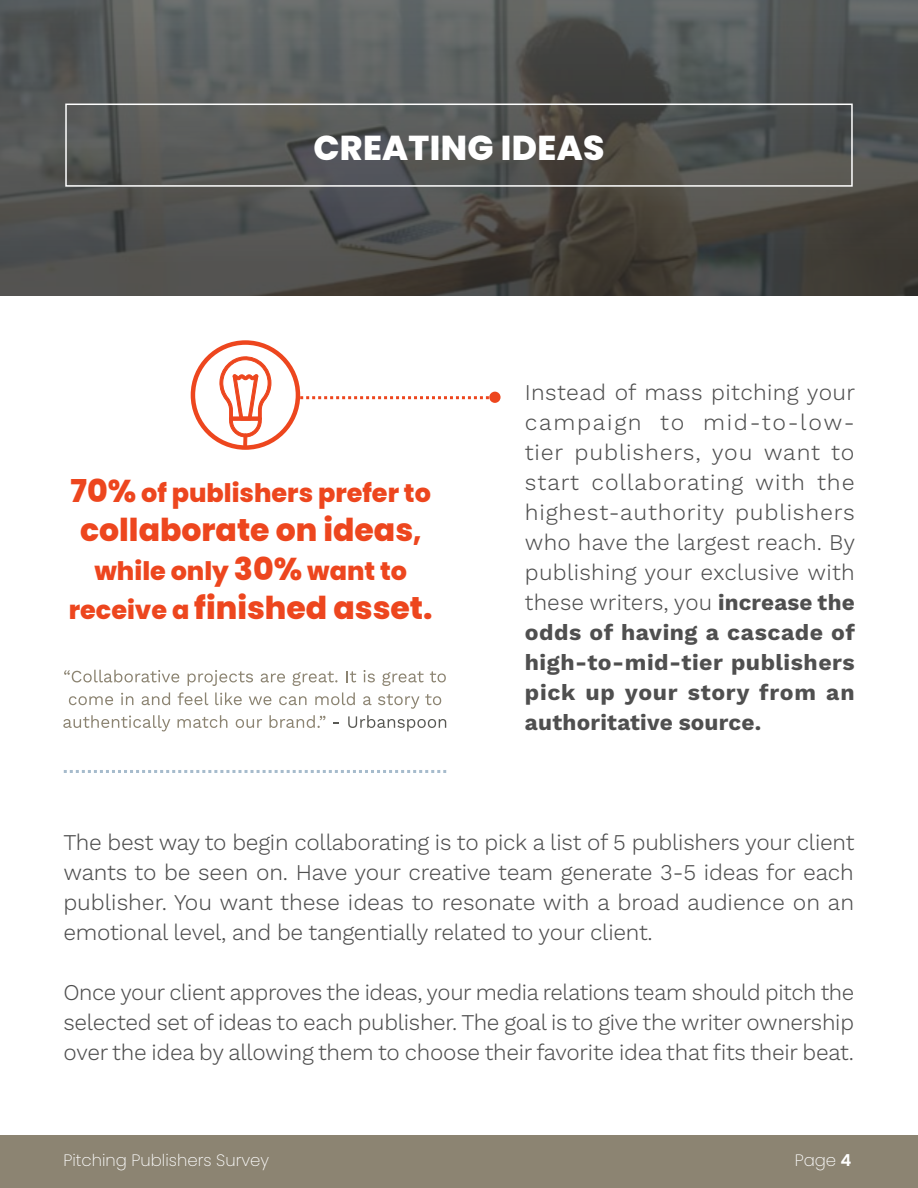
<style>
.page{position:relative;width:918px;height:1188px;background:#fff}
.page>*{position:absolute;margin:0;border:0;box-sizing:border-box;transform-origin:0 0}
.t1{font:800 34.5px "Poppins";letter-spacing:.01em;color:#fff}
.t2{font:800 31.5px "Poppins";color:#ed461e}
.t3{font:800 25.5px "Poppins";color:#ed461e}
.t4{font:300 22.5px/30px "Work Sans";letter-spacing:-.01em;color:#4f4f4f;text-align:justify}
.t5{font:200 16.5px "Poppins";color:#fff}
.s1{font-size:31.5px}
.s2{font-size:25.5px}
.s3{font-weight:700}
.s4{font-weight:600}
</style>
<div class="page">
<div style="left:0;top:1135px;width:918px;height:53px;background:#8c8472"></div>
<svg style="left:0;top:0;width:918px;height:295px;background:#515250"></svg>
<div style="left:191px;top:340px;width:109px;height:110px;border:4px solid #ed461e;border-radius:50%"></div>
<svg style="left:300px;top:396px;width:189px;height:3px"></svg>
<div style="left:489px;top:392px;width:12px;height:11px;background:#ed461e;border-radius:50%"></div>
<svg style="left:64px;top:770px;width:382px;height:3px"></svg>
<svg style="left:64px;top:670px;width:115px;height:12px"></svg>
<svg style="left:188px;top:670px;width:65px;height:16px"></svg>
<svg style="left:261px;top:674px;width:24px;height:8px"></svg>
<svg style="left:293px;top:671px;width:44px;height:15px"></svg>
<svg style="left:346px;top:671px;width:10px;height:11px"></svg>
<svg style="left:364px;top:670px;width:11px;height:12px"></svg>
<svg style="left:382px;top:671px;width:42px;height:15px"></svg>
<svg style="left:430px;top:671px;width:16px;height:11px"></svg>
<svg style="left:69px;top:696px;width:44px;height:9px"></svg>
<svg style="left:121px;top:693px;width:12px;height:12px"></svg>
<svg style="left:142px;top:692px;width:28px;height:13px"></svg>
<svg style="left:178px;top:692px;width:30px;height:13px"></svg>
<svg style="left:215px;top:692px;width:27px;height:13px"></svg>
<svg style="left:249px;top:696px;width:22px;height:9px"></svg>
<svg style="left:279px;top:696px;width:28px;height:9px"></svg>
<svg style="left:315px;top:692px;width:40px;height:13px"></svg>
<svg style="left:363px;top:696px;width:8px;height:9px"></svg>
<svg style="left:378px;top:694px;width:63px;height:15px"></svg>
<svg style="left:63px;top:715px;width:107px;height:16px"></svg>
<svg style="left:178px;top:715px;width:49px;height:13px"></svg>
<svg style="left:236px;top:719px;width:26px;height:9px"></svg>
<svg style="left:270px;top:715px;width:55px;height:13px"></svg>
<svg style="left:348px;top:715px;width:98px;height:16px"></svg>
<svg style="left:220px;top:356px;width:52px;height:94px"></svg>
<div style="left:65px;top:104px;width:788px;height:83px;border:2px solid #fff"></div>
<h1 class="t1" style="left:313px;top:128px;width:293px">CREATING IDEAS</h1>
<p class="t3" style="left:71px;top:479px;width:362px"><span class="s1">70%</span> of publishers prefer to</p>
<h2 class="t2" style="left:80px;top:512px;width:343px">collaborate on ideas<span class="s2">,</span></h2>
<p class="t3" style="left:94px;top:557px;width:314px">while only <span class="s1">30%</span> want to</p>
<h2 class="t2" style="left:69px;top:590px;width:365px"><span class="s2">receive a</span> finished asset.</h2>
<p class="t4" style="left:525px;top:379px;width:332px">Instead of mass pitching your campaign to mid-to-low&shy;tier publishers, you want to start collaborating with the highest-authority publishers who have the largest reach. By publishing your exclusive with these writers, you <span class="s3">increase the odds of having a cascade of high-to-mid-tier publishers pick up your story from an authoritative source.</span></p>
<p class="t4" style="left:63px;top:829px;width:793px">The best way to begin collaborating is to pick a list of 5 publishers your client wants to be seen on. Have your creative team generate 3-5 ideas for each publisher. You want these ideas to resonate with a broad audience on an emotional level, and be tangentially related to your client.</p>
<p class="t4" style="left:63px;top:979px;width:792px">Once your client approves the ideas, your media relations team should pitch the selected set of ideas to each publisher. The goal is to give the writer ownership over the idea by allowing them to choose their favorite idea that fits their beat.</p>
<p class="t5" style="left:63px;top:1151px;width:207px">Pitching Publishers Survey</p>
<p class="t5" style="left:795px;top:1151px;width:58px">Page <span class="s4">4</span></p>
</div>
